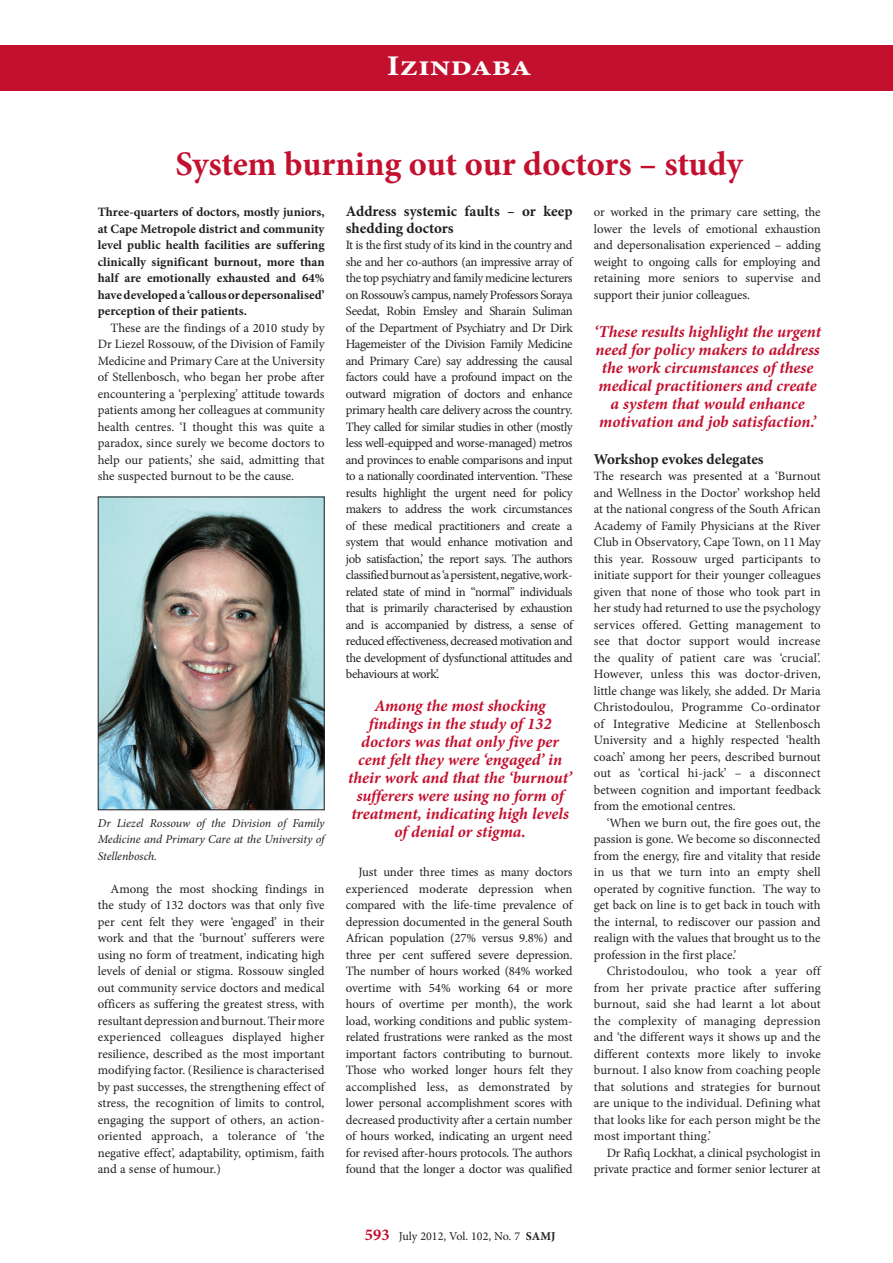
<style>
.page{position:relative;width:893px;height:1263px;background:#fff}
.page>*{position:absolute;margin:0;border:0;box-sizing:border-box;transform-origin:0 0}
.A_HEAD_IZI{font:700 34.5px "Minion Pro";letter-spacing:-.005em;color:#c3102f}
.t1{font:700 28.5px "Minion Pro";color:#fff;scale:1.2 1}
.IZIN_CALLOUT{font:italic 700 16.5px/18px "Minion Pro";letter-spacing:-.005em;color:#c3102f;text-align:center}
.C_HEAD{font:700 15px/16.5px "Minion Pro";color:#231f20}
.BODY_TEXT_INDENT{font:12.75px/16.5px "Minion Pro";letter-spacing:-.005em;color:#231f20;text-align:justify}
.BODY_TEXT_1ST_PARAGR{font:12.75px/16.5px "Minion Pro";letter-spacing:-.02em;color:#231f20;text-align:justify}
.BODY_TEXT_1ST_PARAGR-2{font:700 12.75px/16.5px "Minion Pro";color:#231f20;text-align:justify}
.CAPTIONS{font:italic 12px/16.5px "Minion Pro";letter-spacing:-.01em;color:#231f20;text-align:justify}
.t2{font:12px "Minion Pro";color:#231f20}
.s1{font-weight:700;font-size:16.5px;color:#c3102f}
.s2{font-weight:700}
</style>
<div class="page">
<div style="left:0;top:45px;width:893px;height:45px;background:#c3102f"></div>
<img style="left:100px;top:499px;width:223px;height:309px">
<div style="left:98px;top:497px;width:227px;height:313px;border:1px solid #231f20"></div>
<h2 class="t1" style="left:387px;top:46px;width:122px">Izindaba</h2>
<p class="A_HEAD_IZI" style="left:176px;top:140px;width:569px">System burning out our doctors – study</p>
<p class="BODY_TEXT_1ST_PARAGR-2" style="left:98px;top:204px;width:228px">Three-quarters of doctors, mostly juniors, at Cape Metropole district and community level public health facilities are suffering clinically significant burnout, more than half are emotionally exhausted and 64% have developed a ‘callous or depersonalised’ perception of their patients.</p>
<p class="BODY_TEXT_INDENT" style="left:98px;top:319px;width:228px;text-indent:13px">These are the findings of a 2010 study by Dr Liezel Rossouw, of the Division of Family Medicine and Primary Care at the University of Stellenbosch, who began her probe after encountering a ‘perplexing’ attitude towards patients among her colleagues at community health centres. ‘I thought this was quite a paradox, since surely we become doctors to help our patients,’ she said, admitting that she suspected burnout to be the cause.</p>
<p class="CAPTIONS" style="left:98px;top:814px;width:228px">Dr Liezel Rossouw of the Division of Family Medicine and Primary Care at the University of Stellenbosch.</p>
<p class="BODY_TEXT_INDENT" style="left:98px;top:880px;width:228px;text-indent:13px">Among the most shocking findings in the study of 132 doctors was that only five per cent felt they were ‘engaged’ in their work and that the ‘burnout’ sufferers were using no form of treatment, indicating high levels of denial or stigma. Rossouw singled out community service doctors and medical officers as suffering the greatest stress, with resultant depression and burnout. Their more experienced colleagues displayed higher resilience, described as the most important modifying factor. (Resilience is characterised by past successes, the strengthening effect of stress, the recognition of limits to control, engaging the support of others, an action&shy;oriented approach, a tolerance of ‘the negative effect’, adaptability, optimism, faith and a sense of humour.)</p>
<p class="C_HEAD" style="left:346px;top:203px;width:228px">Address systemic faults – or keep shedding doctors</p>
<p class="BODY_TEXT_1ST_PARAGR" style="left:346px;top:237px;width:228px">It is the first study of its kind in the country and she and her co-authors (an impressive array of the top psychiatry and family medicine lecturers on Rossouw’s campus, namely Professors Soraya Seedat, Robin Emsley and Sharain Suliman of the Department of Psychiatry and Dr Dirk Hagemeister of the Division Family Medicine and Primary Care) say addressing the causal factors could have a profound impact on the outward migration of doctors and enhance primary health care delivery across the country.<br>They called for similar studies in other (mostly less well-equipped and worse-managed) metros and provinces to enable comparisons and input to a nationally coordinated intervention. ‘These results highlight the urgent need for policy makers to address the work circumstances of these medical practitioners and create a system that would enhance motivation and job satisfaction,’ the report says. The authors classified burnout as ‘a persistent, negative, work&shy;related state of mind in “normal” individuals that is primarily characterised by exhaustion and is accompanied by distress, a sense of reduced effectiveness, decreased motivation and the development of dysfunctional attitudes and behaviours at work’.</p>
<p class="IZIN_CALLOUT" style="left:348px;top:697px;width:225px">Among the most shocking findings in the study of 132 doctors was that only five per cent felt they were ‘engaged’ in their work and that the ‘burnout’ sufferers were using no form of treatment, indicating high levels of denial or stigma.</p>
<p class="BODY_TEXT_INDENT" style="left:346px;top:864px;width:228px;text-indent:13px">Just under three times as many doctors experienced moderate depression when compared with the life-time prevalence of depression documented in the general South African population (27% versus 9.8%) and three per cent suffered severe depression.<br>The number of hours worked (84% worked overtime with 54% working 64 or more hours of overtime per month), the work load, working conditions and public system&shy;related frustrations were ranked as the most important factors contributing to burnout.<br>Those who worked longer hours felt they accomplished less, as demonstrated by lower personal accomplishment scores with decreased productivity after a certain number of hours worked, indicating an urgent need for revised after-hours protocols. The authors found that the longer a doctor was qualified</p>
<p class="BODY_TEXT_INDENT" style="left:594px;top:204px;width:228px">or worked in the primary care setting, the lower the levels of emotional exhaustion and depersonalisation experienced – adding weight to ongoing calls for employing and retaining more seniors to supervise and support their junior colleagues.</p>
<p class="IZIN_CALLOUT" style="left:594px;top:322px;width:228px">‘These results highlight the urgent need for policy makers to address the work circumstances of these medical practitioners and create a system that would enhance motivation and job satisfaction.’</p>
<p class="C_HEAD" style="left:594px;top:450px;width:171px">Workshop evokes delegates</p>
<p class="BODY_TEXT_1ST_PARAGR" style="left:594px;top:468px;width:228px">The research was presented at a ‘Burnout and Wellness in the Doctor’ workshop held at the national congress of the South African Academy of Family Physicians at the River Club in Observatory, Cape Town, on 11 May this year. Rossouw urged participants to initiate support for their younger colleagues given that none of those who took part in her study had returned to use the psychology services offered. Getting management to see that doctor support would increase the quality of patient care was ‘crucial’.<br>However, unless this was doctor-driven, little change was likely, she added. Dr Maria Christodoulou, Programme Co-ordinator of Integrative Medicine at Stellenbosch University and a highly respected ‘health coach’ among her peers, described burnout out as ‘cortical hi-jack’ – a disconnect between cognition and important feedback from the emotional centres.</p>
<p class="BODY_TEXT_INDENT" style="left:594px;top:814px;width:228px;text-indent:13px">‘When we burn out, the fire goes out, the passion is gone. We become so disconnected from the energy, fire and vitality that reside in us that we turn into an empty shell operated by cognitive function. The way to get back on line is to get back in touch with the internal, to rediscover our passion and realign with the values that brought us to the profession in the first place.’</p>
<p class="BODY_TEXT_INDENT" style="left:594px;top:963px;width:228px;text-indent:13px">Christodoulou, who took a year off from her private practice after suffering burnout, said she had learnt a lot about the complexity of managing depression and ‘the different ways it shows up and the different contexts more likely to invoke burnout. I also know from coaching people that solutions and strategies for burnout are unique to the individual. Defining what that looks like for each person might be the most important thing.’</p>
<p class="BODY_TEXT_INDENT" style="left:594px;top:1144px;width:228px;text-align:right">Dr Rafiq Lockhat, a clinical psychologist in private practice and former senior lecturer at</p>
<p class="t2" style="left:365px;top:1228px;width:192px"><span class="s1">593</span> July 2012, Vol. 102, No. 7 <span class="s2">SAMJ</span></p>
</div>
